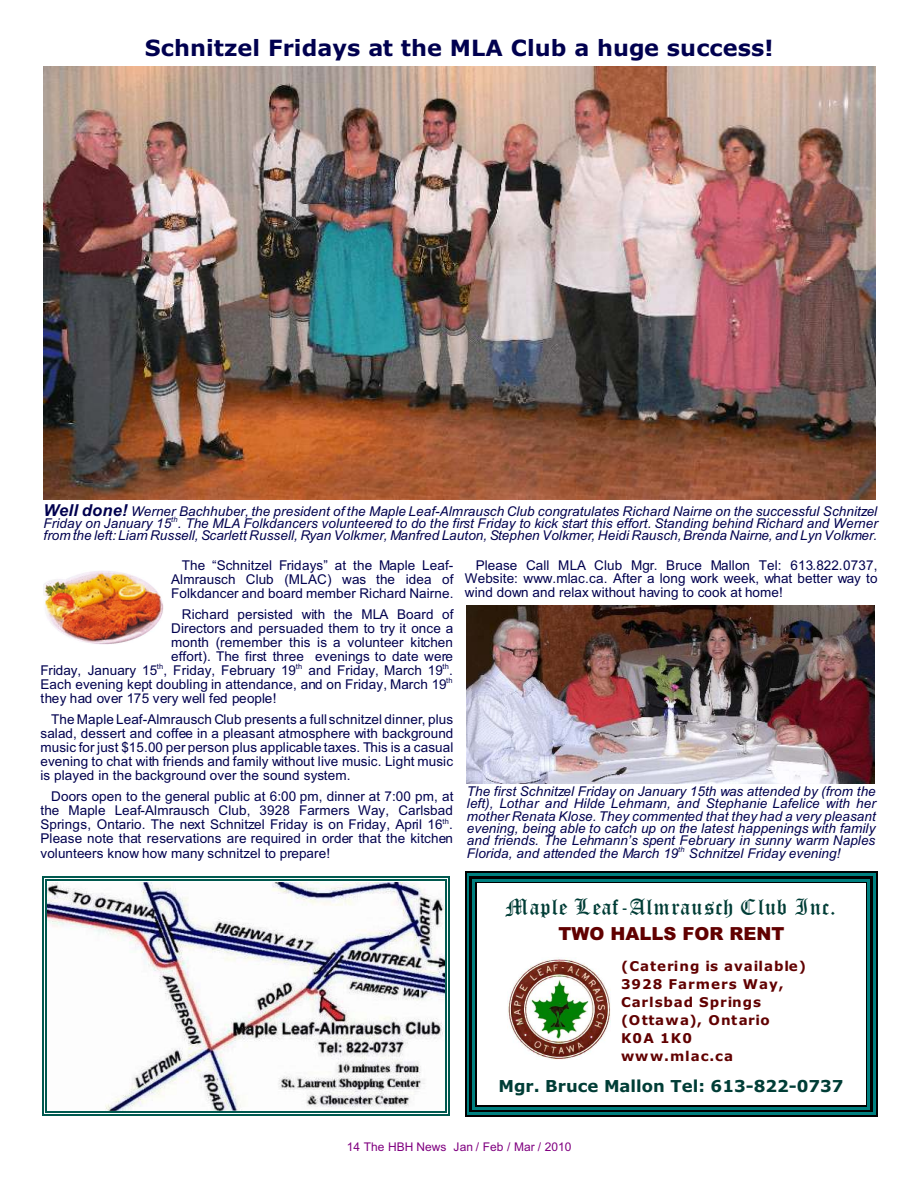
<style>
.page{position:relative;width:918px;height:1188px;background:#fff}
.page>*{position:absolute;margin:0;border:0;box-sizing:border-box;transform-origin:0 0}
.t1{font:700 22.35px "Verdana";letter-spacing:.005em;color:#00004f}
.t2{font:22.35px "Old English Text";letter-spacing:.025em;color:#003d36}
.t3{font:900 18px "Arial";color:#610000}
.t4{font:700 16.5px "Verdana";color:#003d36}
.t5{font:13.5px/14.1px "Arial";letter-spacing:.005em;color:#00004f;text-align:justify}
.t6{font:italic 13.5px/12.3px "Arial";letter-spacing:.005em;color:#00004f;text-align:justify}
.t7{font:700 13.5px/18px "Verdana";letter-spacing:.075em;color:#610000}
.t8{font:13.5px "Arial";letter-spacing:.035em;color:#00004f}
.t9{font:12px "Arial";letter-spacing:.01em;color:#800080}
.s1{font-weight:700;font-size:16.5px}
</style>
<div class="page">
<hr style="left:475px;top:882px;width:1px;height:64px;background:#000">
<hr style="left:866px;top:882px;width:1px;height:64px;background:#000">
<hr style="left:475px;top:882px;width:392px;height:1px;background:#000">
<hr style="left:472px;top:879px;width:3px;height:67px;background:#008080">
<hr style="left:867px;top:879px;width:3px;height:67px;background:#008080">
<hr style="left:472px;top:879px;width:398px;height:3px;background:#008080">
<hr style="left:469px;top:876px;width:3px;height:70px;background:#000">
<hr style="left:870px;top:876px;width:3px;height:70px;background:#000">
<hr style="left:469px;top:876px;width:404px;height:3px;background:#000">
<hr style="left:466px;top:873px;width:3px;height:73px;background:#008080">
<hr style="left:873px;top:873px;width:3px;height:73px;background:#008080">
<hr style="left:466px;top:873px;width:410px;height:3px;background:#008080">
<hr style="left:465px;top:872px;width:1px;height:74px;background:#000">
<hr style="left:876px;top:872px;width:1px;height:74px;background:#000">
<hr style="left:465px;top:872px;width:412px;height:1px;background:#000">
<hr style="left:475px;top:946px;width:1px;height:129px;background:#000">
<hr style="left:472px;top:946px;width:3px;height:129px;background:#008080">
<hr style="left:469px;top:946px;width:3px;height:129px;background:#000">
<hr style="left:466px;top:946px;width:3px;height:129px;background:#008080">
<hr style="left:465px;top:946px;width:1px;height:129px;background:#000">
<hr style="left:866px;top:946px;width:1px;height:129px;background:#000">
<hr style="left:867px;top:946px;width:3px;height:129px;background:#008080">
<hr style="left:870px;top:946px;width:3px;height:129px;background:#000">
<hr style="left:873px;top:946px;width:3px;height:129px;background:#008080">
<hr style="left:876px;top:946px;width:1px;height:129px;background:#000">
<hr style="left:475px;top:1075px;width:1px;height:32px;background:#000">
<hr style="left:475px;top:1105px;width:146px;height:2px;background:#000">
<hr style="left:472px;top:1075px;width:3px;height:35px;background:#008080">
<hr style="left:472px;top:1107px;width:149px;height:3px;background:#008080">
<hr style="left:469px;top:1075px;width:3px;height:37px;background:#000">
<hr style="left:469px;top:1110px;width:152px;height:2px;background:#000">
<hr style="left:466px;top:1075px;width:3px;height:40px;background:#008080">
<hr style="left:466px;top:1113px;width:155px;height:2px;background:#008080">
<hr style="left:465px;top:1075px;width:1px;height:42px;background:#000">
<hr style="left:465px;top:1115px;width:156px;height:2px;background:#000">
<hr style="left:866px;top:1075px;width:1px;height:32px;background:#000">
<hr style="left:621px;top:1105px;width:246px;height:2px;background:#000">
<hr style="left:867px;top:1075px;width:3px;height:35px;background:#008080">
<hr style="left:621px;top:1107px;width:249px;height:3px;background:#008080">
<hr style="left:870px;top:1075px;width:3px;height:37px;background:#000">
<hr style="left:621px;top:1110px;width:252px;height:2px;background:#000">
<hr style="left:873px;top:1075px;width:3px;height:40px;background:#008080">
<hr style="left:621px;top:1113px;width:255px;height:2px;background:#008080">
<hr style="left:876px;top:1075px;width:1px;height:42px;background:#000">
<hr style="left:621px;top:1115px;width:256px;height:2px;background:#000">
<img style="left:44px;top:571px;width:120px;height:73px">
<img style="left:43px;top:66px;width:833px;height:434px">
<img style="left:507px;top:958px;width:104px;height:102px">
<img style="left:467px;top:605px;width:408px;height:179px">
<img style="left:47px;top:882px;width:397px;height:230px">
<hr style="left:46px;top:879px;width:1px;height:234px;background:#00594f">
<hr style="left:445px;top:879px;width:2px;height:234px;background:#00594f">
<hr style="left:46px;top:879px;width:400px;height:1px;background:#00594f">
<hr style="left:46px;top:1112px;width:400px;height:1px;background:#00594f">
<hr style="left:43px;top:876px;width:1px;height:240px;background:#00594f">
<hr style="left:448px;top:876px;width:1px;height:240px;background:#00594f">
<hr style="left:43px;top:876px;width:406px;height:2px;background:#00594f">
<hr style="left:43px;top:1115px;width:406px;height:1px;background:#00594f">
<p class="t1" style="left:145px;top:39px;width:630px">Schnitzel Fridays at the MLA Club a huge success!</p>
<p class="t6" style="left:44px;top:506px;width:836px"><span class="s1">Well done!</span> Werner Bachhuber, the president of the Maple Leaf-Almrausch Club congratulates Richard Nairne on the successful Schnitzel Friday on January 15<sup>th</sup>. The MLA Folkdancers volunteered to do the first Friday to kick start this effort. Standing behind Richard and Werner from the left: Liam Russell, Scarlett Russell, Ryan Volkmer, Manfred Lauton, Stephen Volkmer, Heidi Rausch, Brenda Nairne, and Lyn Volkmer.</p>
<p class="t5" style="left:171px;top:559px;width:284px;text-indent:11px">The “Schnitzel Fridays” at the Maple Leaf-Almrausch Club (MLAC) was the idea of Folkdancer and board member Richard Nairne.</p>
<p class="t5" style="left:182px;top:608px;width:273px">Richard persisted with the MLA Board of</p>
<p class="t5" style="left:171px;top:622px;width:284px">Directors and persuaded them to try it once a</p>
<p class="t5" style="left:171px;top:636px;width:283px">month (remember this is a volunteer kitchen</p>
<p class="t5" style="left:171px;top:650px;width:283px">effort). The first three evenings to date were</p>
<p class="t5" style="left:40px;top:664px;width:414px">Friday, January 15<sup>th</sup>, Friday, February 19<sup>th</sup> and Friday, March 19<sup>th</sup>.</p>
<p class="t5" style="left:40px;top:678px;width:414px">Each evening kept doubling in attendance, and on Friday, March 19<sup>th</sup></p>
<p class="t8" style="left:40px;top:693px;width:238px">they had over 175 very well fed people!</p>
<p class="t5" style="left:40px;top:714px;width:414px;text-indent:11px">The Maple Leaf-Almrausch Club presents a full schnitzel dinner, plus salad, dessert and coffee in a pleasant atmosphere with background music for just $15.00 per person plus applicable taxes. This is a casual evening to chat with friends and family without live music. Light music is played in the background over the sound system.</p>
<p class="t5" style="left:40px;top:791px;width:415px;text-indent:11px">Doors open to the general public at 6:00 pm, dinner at 7:00 pm, at the Maple Leaf-Almrausch Club, 3928 Farmers Way, Carlsbad Springs, Ontario. The next Schnitzel Friday is on Friday, April 16<sup>th</sup>.<br>Please note that reservations are required in order that the kitchen volunteers know how many schnitzel to prepare!</p>
<p class="t5" style="left:465px;top:559px;width:414px;line-height:13.6px;text-indent:11px">Please Call MLA Club Mgr. Bruce Mallon Tel: 613.822.0737, Website: www.mlac.ca. After a long work week, what better way to wind down and relax without having to cook at home!</p>
<p class="t6" style="left:467px;top:786px;width:410px">The first Schnitzel Friday on January 15th was attended by (from the left), Lothar and Hilde Lehmann, and Stephanie Lafelice with her mother Renata Klose. They commented that they had a very pleasant evening, being able to catch up on the latest happenings with family and friends. The Lehmann’s spent February in sunny warm Naples Florida, and attended the March 19<sup>th</sup> Schnitzel Friday evening!</p>
<p class="t2" style="left:506px;top:899px;width:332px">Maple Leaf-Almrausch Club Inc.</p>
<p class="t3" style="left:558px;top:927px;width:228px">TWO HALLS FOR RENT</p>
<p class="t7" style="left:621px;top:959px;width:187px">(Catering is available)<br>3928 Farmers Way,<br>Carlsbad Springs (Ottawa), Ontario<br>K0A 1K0 www.mlac.ca</p>
<p class="t4" style="left:498px;top:1079px;width:347px">Mgr. Bruce Mallon Tel: 613-822-0737</p>
<p class="t9" style="left:347px;top:1142px;width:226px">14 The HBH News Jan / Feb / Mar / 2010</p>
</div>
